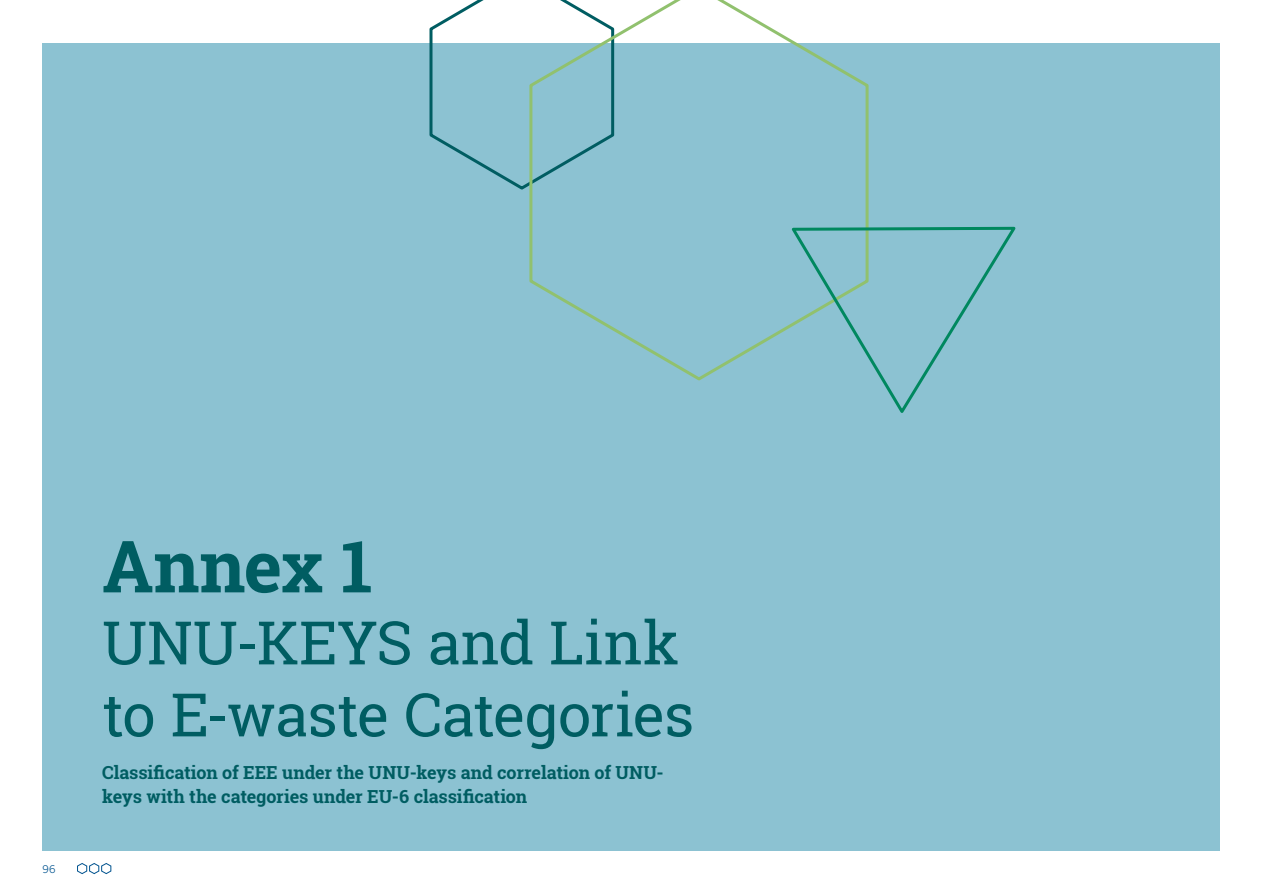
<style>
.page{position:relative;width:1263px;height:893px;background:#fff}
.page>*{position:absolute;margin:0;border:0;box-sizing:border-box;transform-origin:0 0}
.t1{font:700 72px "Roboto Slab";letter-spacing:-.005em;color:#005d62}
.t2{font:60px/72px "Roboto Slab";letter-spacing:-.015em;color:#005d62}
.t3{font:700 18px/24px "Roboto Slab";letter-spacing:-.005em;color:#005d62}
.t4{font:10.5px "Benton Sans";color:#00538f}
</style>
<div class="page">
<svg style="left:77px;top:863px;width:35px;height:11px"></svg>
<div style="left:43px;top:43px;width:1177px;height:807px;background:#8cc2d2"></div>
<svg style="left:429px;top:0;width:99px;height:190px"></svg>
<svg style="left:528px;top:0;width:341px;height:381px"></svg>
<svg style="left:789px;top:225px;width:227px;height:188px"></svg>
<p class="t4" style="left:43px;top:863px;width:15px">96</p>
<h1 class="t1" style="left:102px;top:517px;width:272px">Annex 1</h1>
<h2 class="t2" style="left:102px;top:606px;width:594px">UNU-KEYS and Link to E-waste Categories</h2>
<p class="t3" style="left:102px;top:760px;width:563px">Classification of EEE under the UNU-keys and correlation of UNU&shy;keys with the categories under EU-6 classification</p>
</div>
